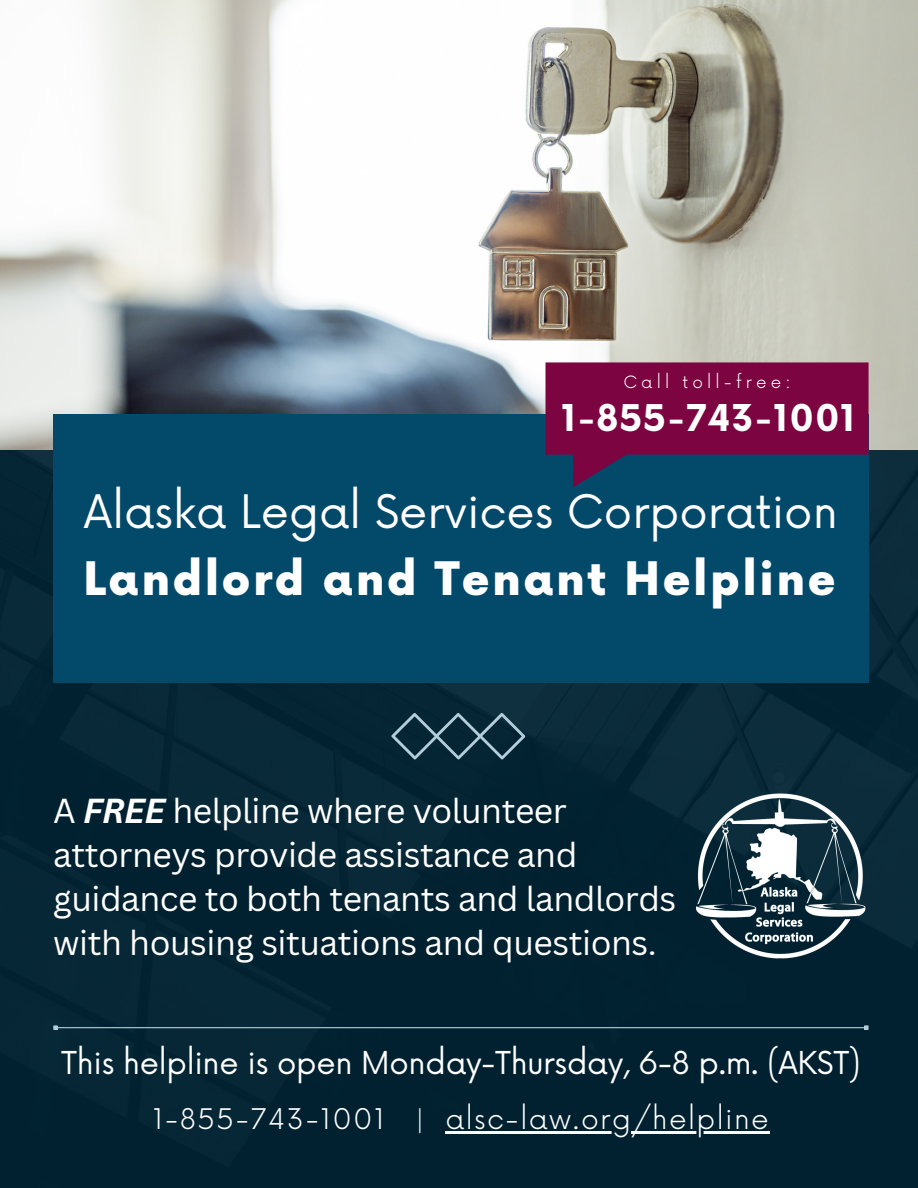
<style>
.page{position:relative;width:918px;height:1188px;background:#fff}
.page>*{position:absolute;margin:0;border:0;box-sizing:border-box;transform-origin:0 0}
.t1{font:45px/67.5px "Now";color:#fff}
.t2{font:700 36px "Now";letter-spacing:.025em;color:#fff}
.t3{font:33.75px/43.8px "Canva Sans";letter-spacing:-.015em;color:#fff}
.t4{font:30.75px "Now";letter-spacing:-.01em;color:#fff}
.t5{font:300 27.75px "Now";letter-spacing:.05em;color:#fff}
.t6{font:300 16.5px "Now";letter-spacing:.25em;color:#fff}
.s1{font-weight:900}
.s2{font-weight:700;font-style:italic}
</style>
<div class="page">
<img style="left:0;top:450px;width:918px;height:738px">
<img style="left:0;top:0;width:918px;height:450px">
<div style="left:53px;top:414px;width:816px;height:268px;background:#034969"></div>
<hr style="left:58px;top:1027px;width:806px;height:1px;background:#b3ceda">
<svg style="left:53px;top:1025px;width:5px;height:5px"></svg>
<svg style="left:864px;top:1025px;width:5px;height:5px"></svg>
<svg style="left:391px;top:713px;width:134px;height:46px"></svg>
<hr style="left:445px;top:1131px;width:325px;height:2px;background:#fff">
<svg style="left:545px;top:362px;width:324px;height:125px"></svg>
<img style="left:694px;top:790px;width:175px;height:169px">
<p class="t6" style="left:623px;top:373px;width:169px">Call toll-free:</p>
<p class="t2" style="left:562px;top:399px;width:296px">1-855-743-1001</p>
<p class="t1" style="left:84px;top:480px;width:756px">Alaska Legal Services Corporation<br><span class="s1">Landlord and Tenant Helpline</span></p>
<p class="t3" style="left:53px;top:788px;width:625px">A <span class="s2">FREE</span> helpline where volunteer attorneys provide assistance and guidance to both tenants and landlords with housing situations and questions.</p>
<h1 class="t4" style="left:61px;top:1046px;width:801px">This helpline is open Monday-Thursday, 6-8 p.m. (AKST)</h1>
<p class="t5" style="left:153px;top:1103px;width:273px">1-855-743-1001 |</p>
<p class="t5" style="left:445px;top:1103px;width:325px">alsc-law.org/helpline</p>
</div>
